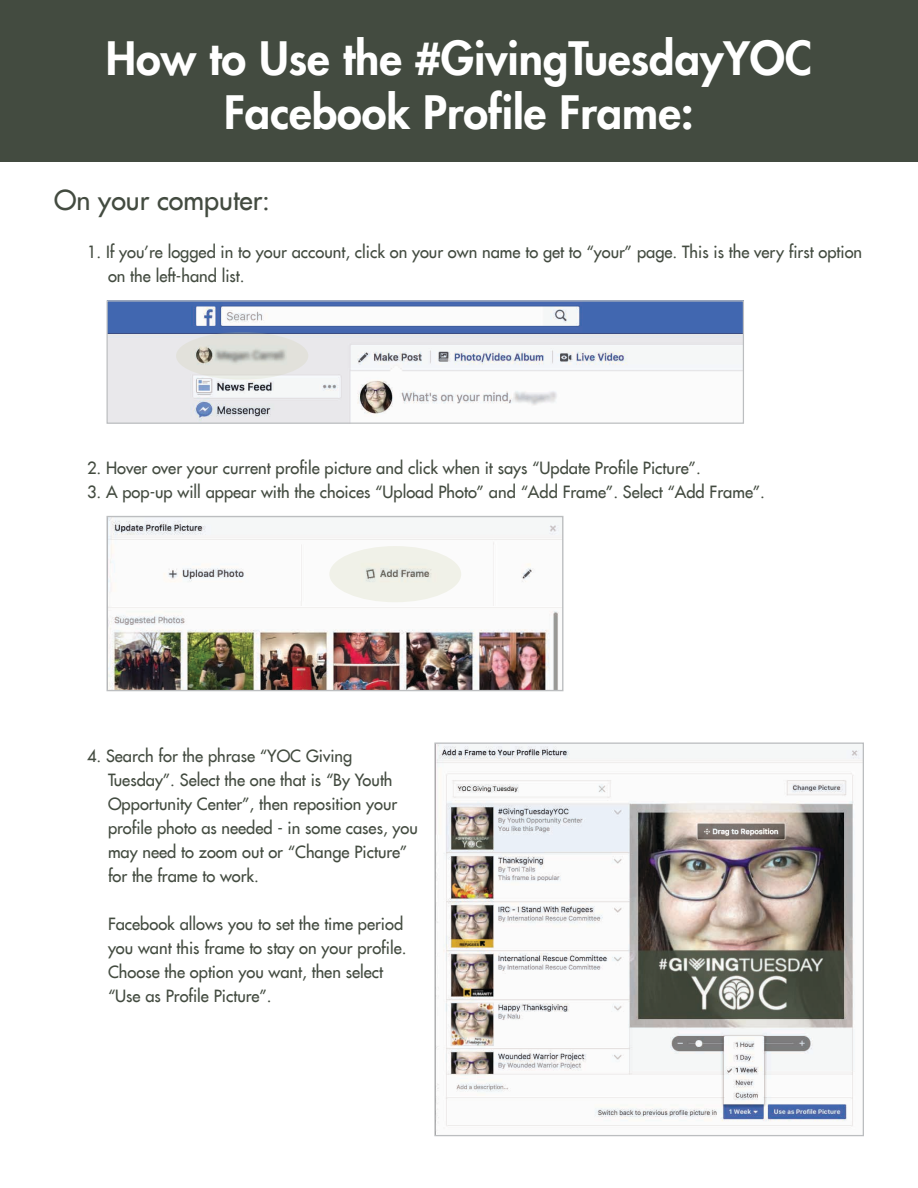
<style>
.page{position:relative;width:918px;height:1188px;background:#fff}
.page>*{position:absolute;margin:0;border:0;box-sizing:border-box;transform-origin:0 0}
.t1{font:800 45px/54px "Futura LT";color:#fff;text-align:center}
.t2{font:27px "Futura LT";color:#434b40}
.t3{font:16.5px/24px "Futura LT";color:#434b40}
</style>
<div class="page">
<div style="left:0;top:0;width:918px;height:162px;background:#434b40"></div>
<img style="left:108px;top:302px;width:634px;height:120px">
<div style="left:106px;top:300px;width:638px;height:124px;border:1px solid #bcbec0"></div>
<svg style="left:176px;top:332px;width:132px;height:48px;background:#d6d6d1"></svg>
<img style="left:108px;top:518px;width:453px;height:171px">
<div style="left:106px;top:516px;width:457px;height:175px;border:1px solid #bcbec0"></div>
<svg style="left:329px;top:546px;width:132px;height:56px;background:#ebece3"></svg>
<img style="left:436px;top:745px;width:426px;height:382px">
<h1 class="t1" style="left:106px;top:31px;width:708px">How to Use the #GivingTuesdayYOC<br>Facebook Profile Frame:</h1>
<h2 class="t2" style="left:54px;top:182px;width:217px">On your computer:</h2>
<p class="t3" style="left:108px;top:240px;width:756px;text-indent:-21px">1. If you’re logged in to your account, click on your own name to get to “your” page. This is the very first option on the left-hand list.</p>
<p class="t3" style="left:87px;top:456px;width:615px">2. Hover over your current profile picture and click when it says “Update Profile Picture”.</p>
<p class="t3" style="left:87px;top:480px;width:680px">3. A pop-up will appear with the choices “Upload Photo” and “Add Frame”. Select “Add Frame”.</p>
<p class="t3" style="left:108px;top:744px;width:311px;text-indent:-21px">4. Search for the phrase “YOC Giving Tuesday”. Select the one that is “By Youth Opportunity Center”, then reposition your profile photo as needed - in some cases, you may need to zoom out or “Change Picture” for the frame to work.</p>
<p class="t3" style="left:108px;top:912px;width:300px">Facebook allows you to set the time period you want this frame to stay on your profile.<br>Choose the option you want, then select “Use as Profile Picture”.</p>
</div>
